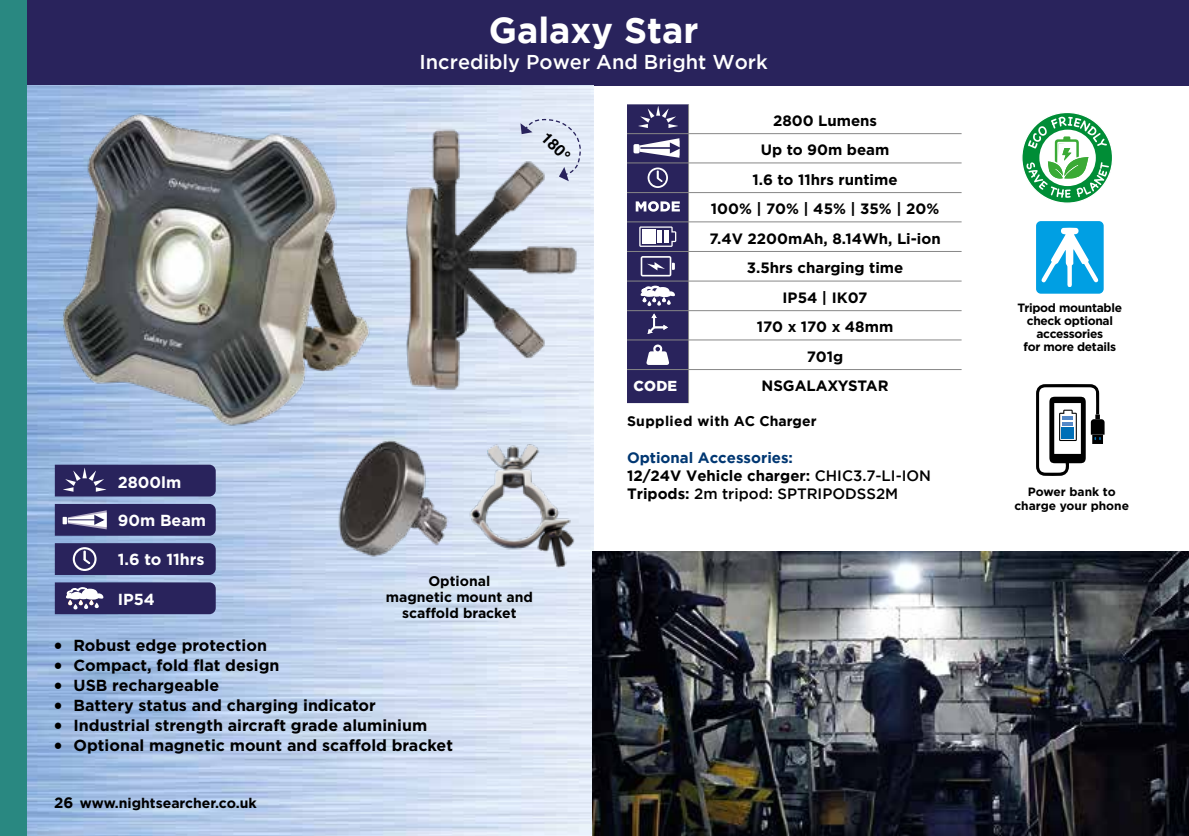
<style>
.page{position:relative;width:1189px;height:836px;background:#fff}
.page>*{position:absolute;margin:0;border:0;box-sizing:border-box;transform-origin:0 0}
.t1{font:700 36px "Gotham";color:#fff}
.t2{font:500 20px "Gotham";color:#fff}
.t3{font:700 16px "Gotham";color:#000}
.t4{font:700 16px "Gotham";color:#fff}
.t5{font:700 16px "Helvetica";color:#000}
.t6{font:700 15px/29.4px "Gotham";color:#000;text-align:center}
.t7{font:500 15px/18px "Gotham";color:#000}
.t8{font:900 14.4px "Gotham";color:#fff}
.t9{font:700 14px/16px "Gotham";color:#000;text-align:center}
.t10{font:700 14px "Gotham";letter-spacing:.025em;color:#000}
.t11{font:700 12px/13px "Gotham";letter-spacing:-.025em;color:#000;text-align:center}
.t12{font:700 12px/14px "Gotham";color:#000;text-align:center}
.s1{font-family:"Minion Pro";font-weight:400;font-size:24px}
.s2{font-size:15px}
.s3{font-weight:700;color:#003772}
.s4{font-weight:700}
</style>
<div class="page">
<div style="left:0;top:0;width:1189px;height:785px;background:#29235c"></div>
<div style="left:594px;top:86px;width:595px;height:723px;background:#fff"></div>
<img style="left:27px;top:86px;width:567px;height:750px">
<div style="left:0;top:0;width:27px;height:836px;background:#298881"></div>
<img style="left:39px;top:98px;width:342px;height:334px">
<img style="left:400px;top:124px;width:182px;height:274px">
<img style="left:329px;top:432px;width:126px;height:143px">
<img style="left:461px;top:440px;width:121px;height:133px">
<img style="left:593px;top:551px;width:595px;height:285px">
<hr style="left:689px;top:133px;width:272px;height:1px;background:#878787">
<hr style="left:689px;top:162px;width:272px;height:1px;background:#878787">
<hr style="left:689px;top:192px;width:272px;height:1px;background:#878787">
<hr style="left:688px;top:221px;width:273px;height:1px;background:#878787">
<hr style="left:688px;top:251px;width:273px;height:1px;background:#878787">
<hr style="left:688px;top:281px;width:273px;height:1px;background:#878787">
<hr style="left:688px;top:310px;width:273px;height:1px;background:#878787">
<hr style="left:688px;top:339px;width:273px;height:1px;background:#878787">
<hr style="left:688px;top:369px;width:273px;height:1px;background:#878787">
<svg style="left:627px;top:104px;width:62px;height:299px;background:#484373"></svg>
<svg style="left:55px;top:465px;width:161px;height:31px"></svg>
<svg style="left:55px;top:504px;width:161px;height:32px"></svg>
<svg style="left:55px;top:543px;width:161px;height:32px"></svg>
<svg style="left:55px;top:582px;width:161px;height:32px"></svg>
<div style="left:1036px;top:221px;width:68px;height:73px;background:#009fe3;border-radius:5px"></div>
<svg style="left:1041px;top:228px;width:58px;height:59px"></svg>
<svg style="left:1022px;top:112px;width:90px;height:91px"></svg>
<svg style="left:1026px;top:117px;width:83px;height:81px"></svg>
<svg style="left:1036px;top:384px;width:68px;height:92px"></svg>
<svg style="left:520px;top:118px;width:62px;height:63px;background:#cfd5e3"></svg>
<h1 class="t1" style="left:489px;top:10px;width:211px">Galaxy Star</h1>
<p class="t2" style="left:420px;top:51px;width:350px">Incredibly Power And Bright Work</p>
<p class="t5" style="left:551px;top:128px;width:35px;rotate:45deg">180°</p>
<p class="t4" style="left:118px;top:473px;width:65px">2800lm</p>
<p class="t4" style="left:118px;top:511px;width:90px">90m Beam</p>
<p class="t4" style="left:118px;top:550px;width:88px">1.6 to 11hrs</p>
<p class="t4" style="left:118px;top:590px;width:39px">IP54</p>
<p class="t9" style="left:386px;top:573px;width:149px">Optional<br>magnetic mount and scaffold bracket</p>
<p class="t3" style="left:54px;top:636px;width:215px"><span class="s1">•</span> Robust edge protection</p>
<p class="t3" style="left:54px;top:656px;width:227px"><span class="s1">•</span> Compact, fold flat design</p>
<p class="t3" style="left:54px;top:676px;width:167px"><span class="s1">•</span> USB rechargeable</p>
<p class="t3" style="left:54px;top:696px;width:324px"><span class="s1">•</span> Battery status and charging indicator</p>
<p class="t3" style="left:54px;top:716px;width:375px"><span class="s1">•</span> Industrial strength aircraft grade aluminium</p>
<p class="t3" style="left:54px;top:736px;width:401px"><span class="s1">•</span> Optional magnetic mount and scaffold bracket</p>
<p class="t9" style="left:54px;top:794px;width:204px"><span class="s2">26</span> www.nightsearcher.co.uk</p>
<p class="t6" style="left:709px;top:106px;width:233px">2800 Lumens<br>Up to 90m beam<br>1.6 to 11hrs runtime<br>100% | 70% | 45% | 35% | 20%<br>7.4V 2200mAh, 8.14Wh, Li-ion<br>3.5hrs charging time<br>IP54 | IK07<br>170 x 170 x 48mm<br>701g</p>
<p class="t8" style="left:634px;top:378px;width:45px">CODE</p>
<p class="t6" style="left:761px;top:371px;width:129px">NSGALAXYSTAR</p>
<p class="t10" style="left:627px;top:413px;width:191px">Supplied with AC Charger</p>
<p class="t7" style="left:627px;top:448px;width:306px"><span class="s3">Optional Accessories:<br></span><span class="s4">12/24V Vehicle charger:</span> CHIC3.7-LI-ION<br><span class="s4">Tripods:</span> 2m tripod: SPTRIPODSS2M</p>
<p class="t11" style="left:1018px;top:301px;width:106px">Tripod mountable check optional accessories<br>for more details</p>
<p class="t12" style="left:1014px;top:484px;width:116px">Power bank to charge your phone</p>
</div>
